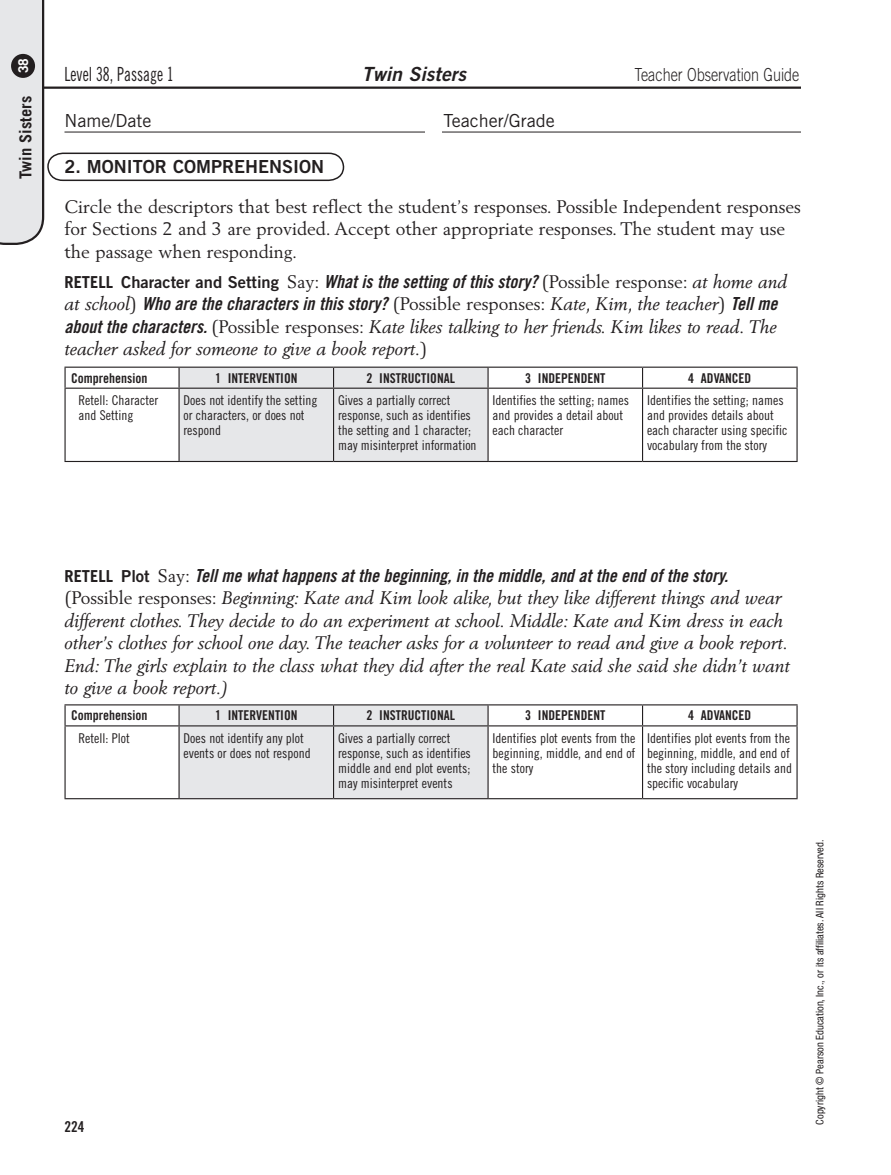
<style>
.page{position:relative;width:891px;height:1175px;background:#fff}
.page>*{position:absolute;margin:0;border:0;box-sizing:border-box;transform-origin:0 0}
.t1{font:19.5px "Trade Gothic LT Std Cn 18";color:#231f20;scale:.8 1}
.t2{font:19.5px "Trade Gothic LT Std Bd 2 Obl";color:#231f20}
.t3{font:italic 18px/22.5px "Berling LT Std";color:#231f20}
.t4{font:18px/22.5px "Trade Gothic LT Std Bd Cn 20 Obl";color:#231f20}
.t5{font:18px/22.5px "Berling LT Std";color:#231f20}
.t6{font:300 18px "Trade Gothic LT Std";color:#231f20;scale:.8 1}
.t7{font:18px "Trade Gothic LT Std";color:#231f20}
.t8{font:18px "Trade Gothic LT Std Bd 2";color:#231f20}
.t9{font:700 16.5px "Trade Gothic LT Std";color:#231f20}
.t10{font:15px "Trade Gothic LT Std Bd Cn 20";color:#231f20}
.t11{font:13.5px/15px "Trade Gothic LT Std Cn 18";color:#231f20}
.t12{font:13.5px "Trade Gothic LT Std Bd Cn 20";color:#231f20}
.t13{font:700 13.5px "Trade Gothic LT Std";color:#fff}
.t14{font:condensed 10.5px "Helvetica Neue LT Std";color:#231f20}
.s1{font-family:"Trade Gothic LT Std";font-weight:700;font-size:16.5px}
.s2{font-family:"Trade Gothic LT Std Bd 2";font-size:16.5px}
.s3{font-family:"Berling LT Std"}
.s4{font-family:"Berling LT Std";font-style:italic}
.s5{font-family:"Trade Gothic LT Std Bd Cn 20 Obl";font-style:normal}
.s6{font-style:normal}
</style>
<div class="page">
<hr style="left:42px;top:86px;width:759px;height:3px;background:#231f20">
<hr style="left:64px;top:131px;width:737px;height:1px;background:#231f20">
<svg style="left:66px;top:368px;width:730px;height:93px"></svg>
<hr style="left:64px;top:389px;width:2px;height:72px;background:#231f20">
<hr style="left:642px;top:389px;width:1px;height:72px;background:#231f20">
<hr style="left:796px;top:389px;width:2px;height:72px;background:#231f20">
<hr style="left:64px;top:461px;width:115px;height:1px;background:#231f20">
<hr style="left:179px;top:461px;width:155px;height:1px;background:#231f20">
<hr style="left:334px;top:461px;width:154px;height:1px;background:#231f20">
<hr style="left:488px;top:461px;width:155px;height:1px;background:#231f20">
<hr style="left:643px;top:461px;width:155px;height:1px;background:#231f20">
<hr style="left:64px;top:366px;width:115px;height:2px;background:#231f20">
<svg style="left:64px;top:368px;width:2px;height:19px"></svg>
<hr style="left:179px;top:366px;width:155px;height:2px;background:#231f20">
<hr style="left:334px;top:366px;width:154px;height:2px;background:#231f20">
<hr style="left:488px;top:366px;width:155px;height:2px;background:#231f20">
<div style="left:178px;top:367px;width:311px;height:94px;background:#e6e7e9"></div>
<hr style="left:643px;top:366px;width:155px;height:2px;background:#231f20">
<svg style="left:642px;top:368px;width:1px;height:19px"></svg>
<svg style="left:796px;top:368px;width:2px;height:19px"></svg>
<hr style="left:64px;top:387px;width:115px;height:2px;background:#231f20">
<hr style="left:179px;top:387px;width:155px;height:2px;background:#231f20">
<hr style="left:334px;top:387px;width:154px;height:2px;background:#231f20">
<hr style="left:488px;top:387px;width:155px;height:2px;background:#231f20">
<hr style="left:643px;top:387px;width:155px;height:2px;background:#231f20">
<svg style="left:66px;top:705px;width:730px;height:93px"></svg>
<hr style="left:64px;top:726px;width:2px;height:72px;background:#231f20">
<hr style="left:178px;top:726px;width:2px;height:72px;background:#231f20">
<hr style="left:642px;top:726px;width:1px;height:72px;background:#231f20">
<hr style="left:796px;top:726px;width:2px;height:72px;background:#231f20">
<hr style="left:64px;top:798px;width:115px;height:1px;background:#231f20">
<hr style="left:179px;top:798px;width:155px;height:1px;background:#231f20">
<hr style="left:334px;top:798px;width:154px;height:1px;background:#231f20">
<hr style="left:488px;top:798px;width:155px;height:1px;background:#231f20">
<hr style="left:643px;top:798px;width:155px;height:1px;background:#231f20">
<hr style="left:64px;top:704px;width:115px;height:1px;background:#231f20">
<hr style="left:64px;top:705px;width:2px;height:20px;background:#231f20">
<hr style="left:179px;top:704px;width:155px;height:1px;background:#231f20">
<hr style="left:178px;top:705px;width:2px;height:20px;background:#231f20">
<hr style="left:334px;top:704px;width:154px;height:1px;background:#231f20">
<hr style="left:488px;top:704px;width:155px;height:1px;background:#231f20">
<div style="left:179px;top:705px;width:310px;height:93px;background:#e6e7e9"></div>
<hr style="left:643px;top:704px;width:155px;height:1px;background:#231f20">
<svg style="left:642px;top:705px;width:1px;height:20px"></svg>
<hr style="left:796px;top:705px;width:2px;height:20px;background:#231f20">
<hr style="left:64px;top:725px;width:115px;height:1px;background:#231f20">
<hr style="left:179px;top:725px;width:155px;height:1px;background:#231f20">
<hr style="left:334px;top:725px;width:154px;height:1px;background:#231f20">
<hr style="left:488px;top:725px;width:155px;height:1px;background:#231f20">
<hr style="left:643px;top:725px;width:155px;height:1px;background:#231f20">
<svg style="left:0;top:0;width:345px;height:245px"></svg>
<div style="left:425px;top:110px;width:16px;height:26px;background:#fff"></div>
<p class="t13" style="left:15px;top:73px;width:17px;rotate:-90deg">38</p>
<p class="t9" style="left:16px;top:179px;width:84px;rotate:-90deg">Twin Sisters</p>
<h1 class="t1" style="left:64px;top:62px;width:138px">Level 38, Passage 1</h1>
<h1 class="t2" style="left:362px;top:62px;width:106px">Twin Sisters</h1>
<h2 class="t6" style="left:634px;top:64px;width:208px">Teacher Observation Guide</h2>
<h2 class="t7" style="left:64px;top:110px;width:88px">Name/Date</h2>
<h2 class="t7" style="left:443px;top:110px;width:113px">Teacher/Grade</h2>
<h2 class="t8" style="left:64px;top:155px;width:261px">2. MONITOR COMPREHENS ION</h2>
<h2 class="t5" style="left:64px;top:195px;width:738px">Circle the descriptors that best reflect the student’s responses. Possible Independent responses for Sections 2 and 3 are provided. Accept other appropriate responses. The student may use the passage when responding.</h2>
<h2 class="t4" style="left:64px;top:270px;width:724px"><span class="s1">RETELL</span> <span class="s2">CHARACTER AND SETTING</span> <span class="s3">Say:</span> What is the setting of this story? <span class="s3">(Possible response:</span> <span class="s4">at home and at school</span><span class="s3">)</span> Who are the characters in this story? <span class="s3">(Possible responses:</span> <span class="s4">Kate</span><span class="s3">,</span> <span class="s4">Kim</span><span class="s3">,</span> <span class="s4">the teacher</span><span class="s3">)</span> Tell me</h2>
<h2 class="t3" style="left:65px;top:315px;width:714px"><span class="s5">about the characters.</span> <span class="s6">(Possible responses:</span> Kate likes talking to her friends. Kim likes to read. The teacher asked for someone to give a book report.<span class="s6">)</span></h2>
<p class="t12" style="left:71px;top:369px;width:78px">Comprehension</p>
<p class="t12" style="left:215px;top:369px;width:84px">1 INTERVENTION</p>
<p class="t12" style="left:367px;top:369px;width:90px">2 INSTRUCTIONAL</p>
<p class="t12" style="left:525px;top:369px;width:82px">3 INDEPENDENT</p>
<p class="t12" style="left:688px;top:369px;width:65px">4 ADVANCED</p>
<p class="t11" style="left:79px;top:393px;width:81px">Retell: Character and Setting</p>
<p class="t11" style="left:184px;top:393px;width:135px">Does not identify the setting or characters, or does not respond</p>
<p class="t11" style="left:338px;top:393px;width:140px">Gives a partially correct response, such as identifies the setting and 1 character; may misinterpret information</p>
<p class="t11" style="left:493px;top:393px;width:138px">Identifies the setting; names and provides a detail about each character</p>
<p class="t11" style="left:647px;top:393px;width:142px">Identifies the setting; names and provides details about each character using specific vocabulary from the story</p>
<h2 class="t4" style="left:64px;top:564px;width:665px"><span class="s1">RETELL</span> <span class="s2">PLOT</span> <span class="s3">Say:</span> Tell me what happens at the beginning, in the middle, and at the end of the story.</h2>
<p class="t3" style="left:65px;top:586px;width:727px"><span class="s6">(Possible responses:</span> Beginning: Kate and Kim look alike, but they like different things and wear different clothes. They decide to do an experiment at school. Middle: Kate and Kim dress in each other’s clothes for school one day. The teacher asks for a volunteer to read and give a book report.<br>End: The girls explain to the class what they did after the real Kate said she said she didn’t want to give a book report.)</p>
<p class="t12" style="left:71px;top:707px;width:78px">Comprehension</p>
<p class="t12" style="left:215px;top:707px;width:84px">1 INTERVENTION</p>
<p class="t12" style="left:367px;top:707px;width:90px">2 INSTRUCTIONAL</p>
<p class="t12" style="left:525px;top:707px;width:82px">3 INDEPENDENT</p>
<p class="t12" style="left:688px;top:707px;width:65px">4 ADVANCED</p>
<p class="t11" style="left:79px;top:730px;width:53px">Retell: Plot</p>
<p class="t11" style="left:184px;top:730px;width:129px">Does not identify any plot events or does not respond</p>
<p class="t11" style="left:338px;top:730px;width:134px">Gives a partially correct response, such as identifies middle and end plot events; may misinterpret events</p>
<p class="t11" style="left:493px;top:730px;width:144px;text-align:justify">Identifies plot events from the beginning, middle, and end of the story</p>
<p class="t11" style="left:647px;top:730px;width:147px">Identifies plot events from the beginning, middle, and end of the story including details and specific vocabulary</p>
<p class="t10" style="left:64px;top:1117px;width:21px">224</p>
<p class="t14" style="left:814px;top:1124px;width:286px;rotate:-90deg">Copyright © Pearson Education, Inc., or its affiliates. All Rights Reserved.</p>
</div>
